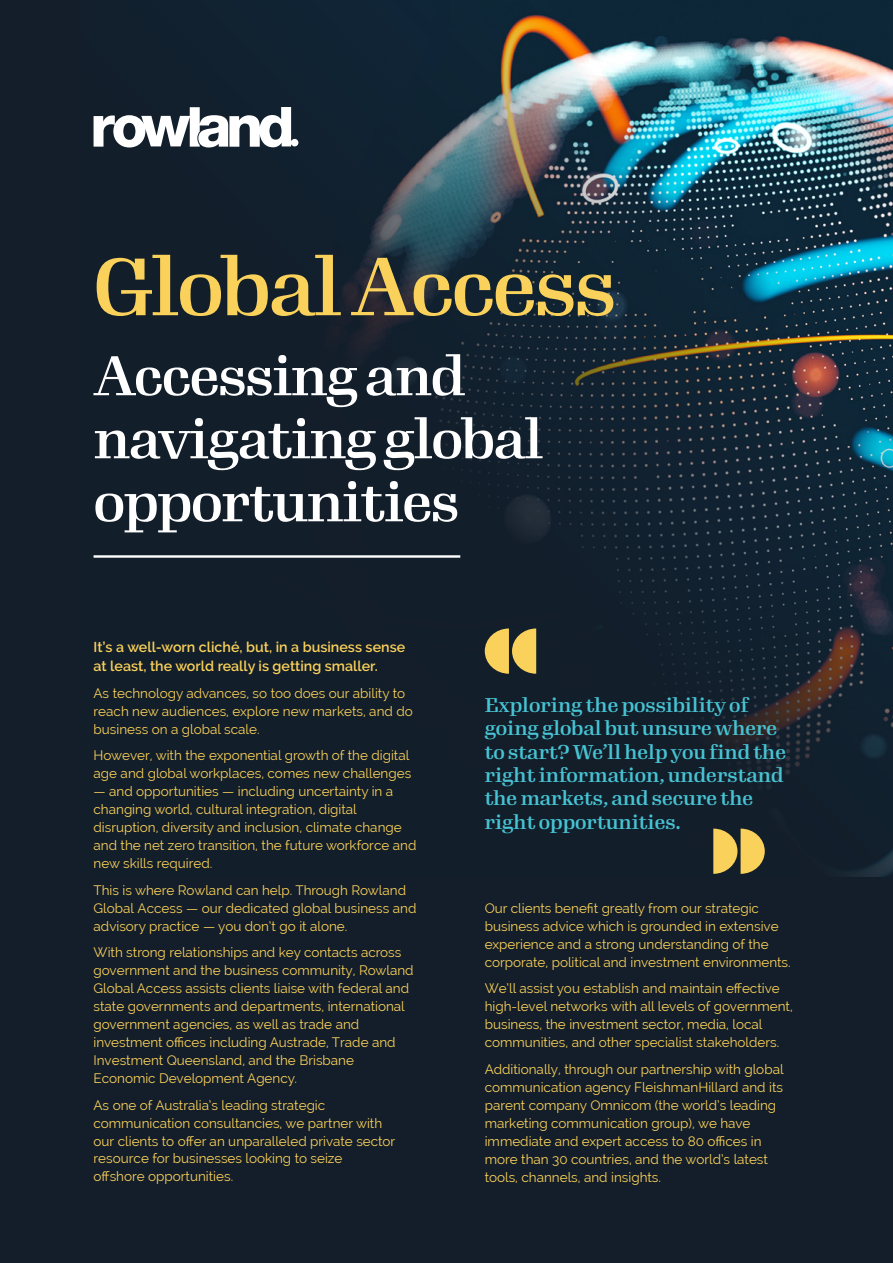
<style>
.page{position:relative;width:893px;height:1263px;background:#131e2a}
.page>*{position:absolute;margin:0;border:0;box-sizing:border-box;transform-origin:0 0}
.t1{font:500 79.5px "Gimlet Display";letter-spacing:-.02em;color:#fad15a}
.t2{font:500 54px/63px "Gimlet Display";letter-spacing:-.02em;color:#fff}
.t3{font:500 19.5px/23.4px "Gimlet Display";color:#47c3d3}
.t4{font:600 14.25px/19.5px "Raleway";color:#fad15a}
.t5{font:13.5px/18px "Raleway";color:#fad15a}
</style>
<div class="page">
<img style="left:93px;top:0;width:800px;height:876px">
<svg style="left:94px;top:107px;width:204px;height:40px"></svg>
<hr style="left:94px;top:555px;width:366px;height:3px;background:#fff">
<svg style="left:485px;top:628px;width:51px;height:46px"></svg>
<svg style="left:713px;top:829px;width:52px;height:45px"></svg>
<h1 class="t1" style="left:94px;top:232px;width:524px">Global Access</h1>
<h2 class="t2" style="left:94px;top:342px;width:451px">Accessing and navigating global opportunities</h2>
<p class="t4" style="left:94px;top:637px;width:313px">It’s a well-worn cliché, but, in a business sense at least, the world really is getting smaller.</p>
<p class="t5" style="left:94px;top:684px;width:321px">As technology advances, so too does our ability to reach new audiences, explore new markets, and do business on a global scale.</p>
<p class="t5" style="left:94px;top:746px;width:319px">However, with the exponential growth of the digital age and global workplaces, comes new challenges</p>
<p class="t5" style="left:94px;top:782px;width:324px">— and opportunities — including uncertainty in a changing world, cultural integration, digital disruption, diversity and inclusion, climate change and the net zero transition, the future workforce and new skills required.</p>
<p class="t5" style="left:94px;top:881px;width:324px">This is where Rowland can help. Through Rowland<br>Global Access — our dedicated global business and advisory practice — you don’t go it alone.</p>
<p class="t5" style="left:94px;top:943px;width:322px">With strong relationships and key contacts across government and the business community, Rowland Global Access assists clients liaise with federal and state governments and departments, international government agencies, as well as trade and investment offices including Austrade, Trade and Investment Queensland, and the Brisbane Economic Development Agency.</p>
<p class="t5" style="left:94px;top:1096px;width:303px">As one of Australia’s leading strategic communication consultancies, we partner with our clients to offer an unparalleled private sector resource for businesses looking to seize offshore opportunities.</p>
<h3 class="t3" style="left:485px;top:692px;width:303px">Exploring the possibility of going global but unsure where to start? We’ll help you find the right information, understand the markets, and secure the right opportunities.</h3>
<p class="t5" style="left:485px;top:899px;width:307px">Our clients benefit greatly from our strategic business advice which is grounded in extensive experience and a strong understanding of the corporate, political and investment environments.</p>
<p class="t5" style="left:485px;top:979px;width:310px">We’ll assist you establish and maintain effective high-level networks with all levels of government, business, the investment sector, media, local communities, and other specialist stakeholders.</p>
<p class="t5" style="left:485px;top:1060px;width:300px">Additionally, through our partnership with global communication agency FleishmanHillard and its parent company Omnicom (the world’s leading marketing communication group), we have immediate and expert access to 80 offices in more than 30 countries, and the world’s latest tools, channels, and insights.</p>
</div>
